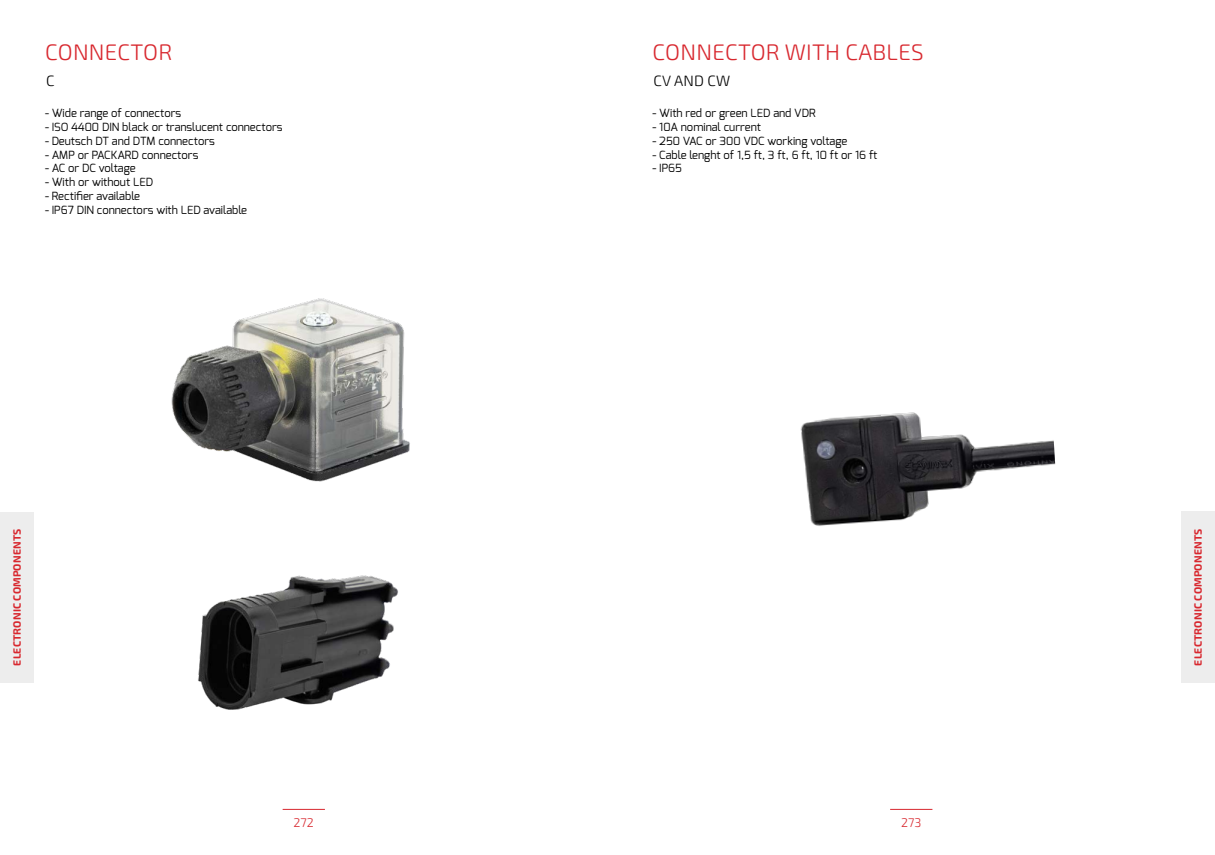
<style>
.page{position:relative;width:1215px;height:855px;background:#fff}
.page>*{position:absolute;margin:0;border:0;box-sizing:border-box;transform-origin:0 0}
.t1{font:300 22.5px "Exo Soft";letter-spacing:.01em;color:#d8282f}
.t2{font:300 15px "Exo Soft";letter-spacing:.01em;color:#000}
.t3{font:300 12.5px "Exo Soft";color:#d8282f}
.t4{font:11.25px "Exo";color:#000}
.t5{font:11.25px "Exo";letter-spacing:-.02em;color:#000}
.t6{font:700 10.62px "Exo Soft";letter-spacing:.01em;color:#d8282f}
</style>
<div class="page">
<div style="left:1181px;top:511px;width:34px;height:171px;background:#ededed"></div>
<div style="left:0;top:512px;width:34px;height:171px;background:#ededed"></div>
<hr style="left:283px;top:809px;width:42px;height:1px;background:#d8282f">
<hr style="left:890px;top:809px;width:42px;height:1px;background:#d8282f">
<img style="left:171px;top:298px;width:239px;height:184px">
<img style="left:198px;top:575px;width:200px;height:135px">
<img style="left:800px;top:412px;width:256px;height:114px">
<h1 class="t1" style="left:45px;top:39px;width:129px">CONNECTOR</h1>
<h1 class="t1" style="left:653px;top:39px;width:273px">CONNECTOR WITH CABLES</h1>
<h2 class="t2" style="left:46px;top:72px;width:10px">C</h2>
<h2 class="t2" style="left:654px;top:72px;width:78px">CV AND CW</h2>
<p class="t4" style="left:45px;top:106px;width:138px">- Wide range of connectors</p>
<p class="t4" style="left:45px;top:120px;width:239px">- ISO 4400 DIN black or translucent connectors</p>
<p class="t4" style="left:45px;top:134px;width:171px">- Deutsch DT and DTM connectors</p>
<p class="t4" style="left:45px;top:147px;width:155px">- AMP or PACKARD connectors</p>
<p class="t5" style="left:45px;top:161px;width:92px">- AC or DC voltage</p>
<p class="t4" style="left:45px;top:175px;width:110px">- With or without LED</p>
<p class="t4" style="left:45px;top:189px;width:97px">- Rectifier available</p>
<p class="t4" style="left:45px;top:202px;width:204px">- IP67 DIN connectors with LED available</p>
<p class="t4" style="left:652px;top:106px;width:165px">- With red or green LED and VDR</p>
<p class="t4" style="left:652px;top:120px;width:110px">- 10A nominal current</p>
<p class="t4" style="left:652px;top:134px;width:196px">- 250 VAC or 300 VDC working voltage</p>
<p class="t4" style="left:652px;top:147px;width:226px">- Cable lenght of 1,5 ft, 3 ft, 6 ft, 10 ft or 16 ft</p>
<p class="t4" style="left:652px;top:161px;width:31px">- IP65</p>
<p class="t6" style="left:11px;top:666px;width:138px;rotate:-90deg">ELECTRONIC COMPONENTS</p>
<p class="t6" style="left:1192px;top:666px;width:138px;rotate:-90deg">ELECTRONIC COMPONENTS</p>
<p class="t3" style="left:294px;top:815px;width:22px">272</p>
<p class="t3" style="left:901px;top:815px;width:22px">273</p>
</div>
